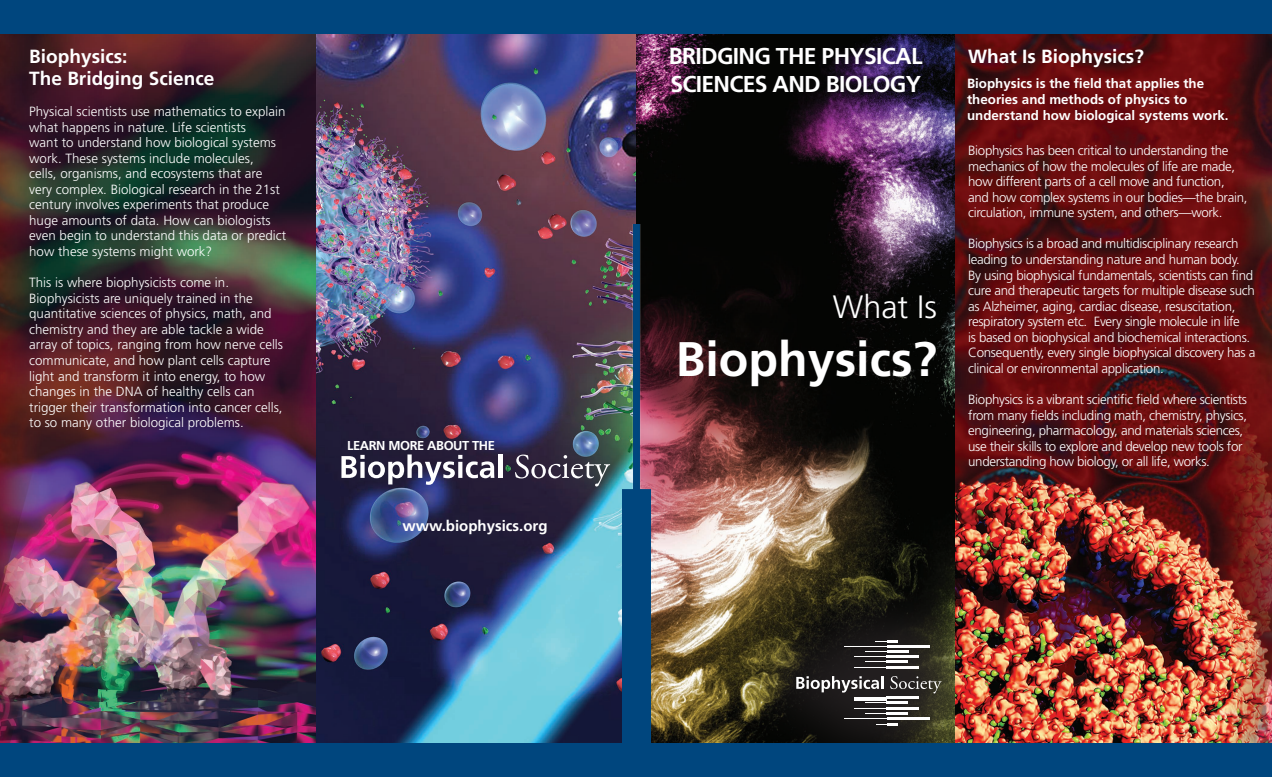
<style>
.page{position:relative;width:1272px;height:777px;background:#fff}
.page>*{position:absolute;margin:0;border:0;box-sizing:border-box;transform-origin:0 0}
.t1{font:700 48.5px "Frutiger";color:#fff}
.t2{font:300 32.25px "Frutiger";color:#fff}
.t3{font:700 22.88px/27.5px "Frutiger";letter-spacing:-.03em;color:#fff}
.t4{font:700 19px/22.9px "Frutiger";color:#fff}
.t5{font:700 15px "Frutiger";color:#fff}
.t6{font:300 13.38px/15.5px "Frutiger";letter-spacing:-.025em;color:#fff}
.t7{font:300 13.38px/15.5px "Frutiger";color:#fff}
.t8{font:700 13.38px/16px "Frutiger";color:#fff}
.t9{font:700 12.88px "Frutiger";letter-spacing:-.03em;color:#fff}
</style>
<div class="page">
<img style="left:0;top:33px;width:316px;height:710px">
<img style="left:316px;top:33px;width:320px;height:710px">
<svg style="left:341px;top:454px;width:153px;height:30px"></svg>
<hr style="left:498px;top:454px;width:4px;height:23px;background:#fff">
<svg style="left:515px;top:454px;width:95px;height:32px;background:#514e5d"></svg>
<img style="left:636px;top:33px;width:319px;height:710px">
<svg style="left:731px;top:574px;width:224px;height:169px;background:#312e1e"></svg>
<hr style="left:886px;top:660px;width:22px;height:2px;background:#fff">
<hr style="left:886px;top:665px;width:32px;height:3px;background:#fff">
<hr style="left:886px;top:655px;width:32px;height:2px;background:#fff">
<hr style="left:886px;top:650px;width:22px;height:2px;background:#fff">
<hr style="left:886px;top:644px;width:43px;height:3px;background:#fff">
<svg style="left:875px;top:639px;width:22px;height:3px"></svg>
<hr style="left:844px;top:645px;width:42px;height:1px;background:#fff">
<svg style="left:865px;top:650px;width:21px;height:1px"></svg>
<hr style="left:854px;top:656px;width:32px;height:1px;background:#fff">
<svg style="left:865px;top:661px;width:21px;height:1px"></svg>
<hr style="left:854px;top:666px;width:32px;height:1px;background:#fff">
<hr style="left:886px;top:701px;width:22px;height:2px;background:#fff">
<hr style="left:886px;top:696px;width:32px;height:2px;background:#fff">
<hr style="left:886px;top:706px;width:32px;height:3px;background:#fff">
<hr style="left:886px;top:712px;width:22px;height:2px;background:#fff">
<hr style="left:886px;top:717px;width:43px;height:2px;background:#fff">
<svg style="left:875px;top:722px;width:22px;height:3px"></svg>
<hr style="left:844px;top:718px;width:42px;height:1px;background:#fff">
<svg style="left:865px;top:713px;width:21px;height:1px"></svg>
<hr style="left:854px;top:707px;width:32px;height:1px;background:#fff">
<svg style="left:865px;top:702px;width:21px;height:1px"></svg>
<hr style="left:854px;top:697px;width:32px;height:3px;background:#fff">
<svg style="left:796px;top:675px;width:87px;height:17px"></svg>
<svg style="left:890px;top:675px;width:51px;height:18px"></svg>
<img style="left:955px;top:33px;width:316px;height:710px">
<div style="left:0;top:0;width:1271px;height:33px;background:#00467e"></div>
<div style="left:0;top:743px;width:1271px;height:33px;background:#00467e"></div>
<img style="left:622px;top:224px;width:28px;height:519px">
<p class="t4" style="left:29px;top:45px;width:187px">Biophysics:<br>The Bridging Science</p>
<p class="t7" style="left:29px;top:104px;width:258px">Physical scientists use mathematics to explain what happens in nature. Life scientists<br>want to understand how biological systems work. These systems include molecules,<br>cells, organisms, and ecosystems that are very complex. Biological research in the 21st century involves experiments that produce huge amounts of data. How can biologists even begin to understand this data or predict how these systems might work?</p>
<p class="t7" style="left:29px;top:275px;width:255px">This is where biophysicists come in.<br>Biophysicists are uniquely trained in the quantitative sciences of physics, math, and chemistry and they are able tackle a wide array of topics, ranging from how nerve cells communicate, and how plant cells capture light and transform it into energy, to how changes in the DNA of healthy cells can trigger their transformation into cancer cells, to so many other biological problems.</p>
<p class="t9" style="left:347px;top:437px;width:149px">LEARN MORE ABOUT THE</p>
<p class="t5" style="left:402px;top:516px;width:147px">www.biophysics.org</p>
<p class="t3" style="left:668px;top:43px;width:255px">BRIDGING THE PHYSICAL<br>SCIENCES AND BIOLOGY</p>
<p class="t2" style="left:832px;top:288px;width:106px">What Is</p>
<p class="t1" style="left:676px;top:330px;width:263px">Biophysics?</p>
<p class="t4" style="left:968px;top:45px;width:177px">What Is Biophysics?</p>
<p class="t8" style="left:967px;top:75px;width:263px">Biophysics is the field that applies the theories and methods of physics to understand how biological systems work.</p>
<p class="t6" style="left:968px;top:143px;width:281px">Biophysics has been critical to understanding the mechanics of how the molecules of life are made, how different parts of a cell move and function, and how complex systems in our bodies—the brain, circulation, immune system, and others—work.</p>
<p class="t6" style="left:968px;top:236px;width:288px">Biophysics is a broad and multidisciplinary research leading to understanding nature and human body.<br>By using biophysical fundamentals, scientists can find cure and therapeutic targets for multiple disease such as Alzheimer, aging, cardiac disease, resuscitation, respiratory system etc. Every single molecule in life<br>is based on biophysical and biochemical interactions.<br>Consequently, every single biophysical discovery has a clinical or environmental application.</p>
<p class="t6" style="left:968px;top:392px;width:280px">Biophysics is a vibrant scientific field where scientists from many fields including math, chemistry, physics, engineering, pharmacology, and materials sciences, use their skills to explore and develop new tools for understanding how biology, or all life, works.</p>
</div>
